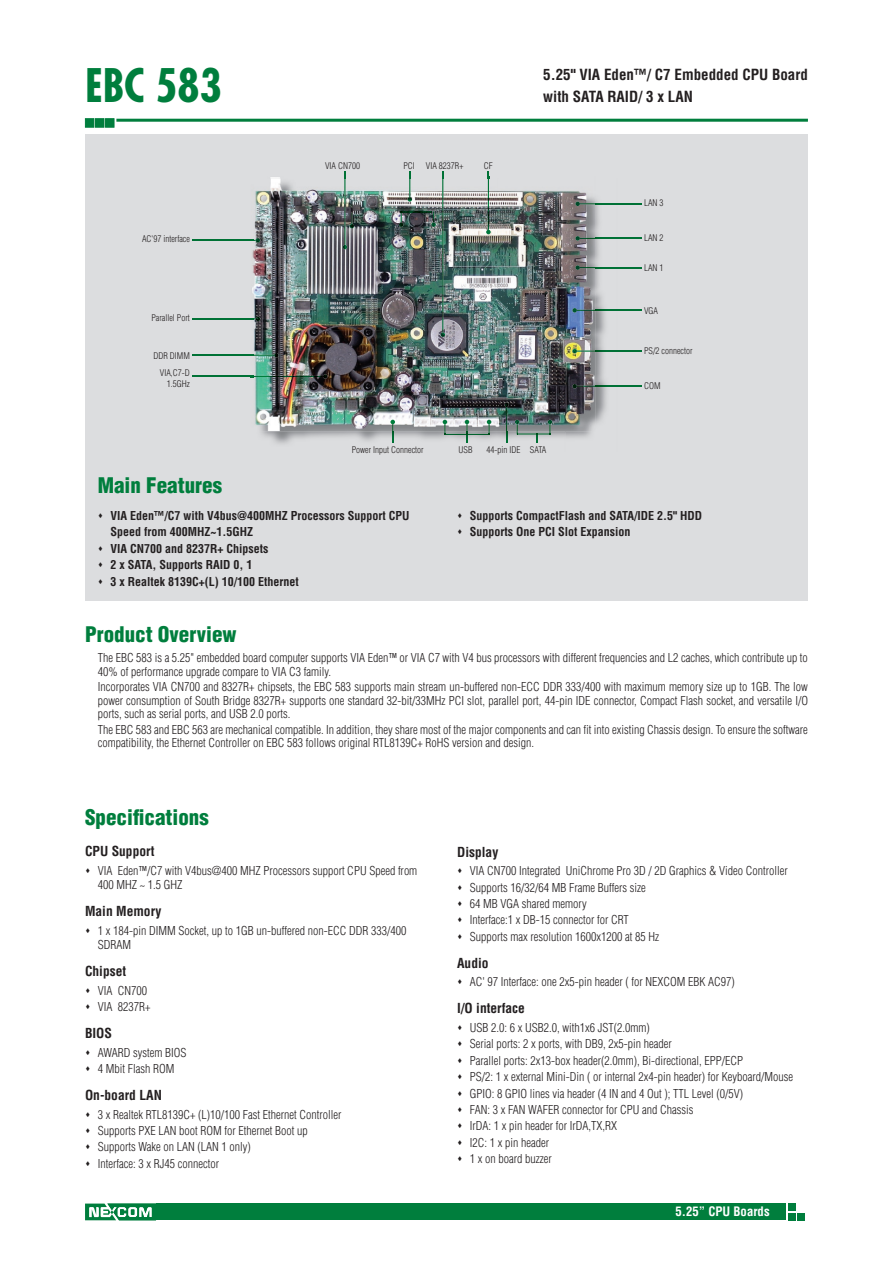
<style>
.page{position:relative;width:893px;height:1263px;background:#fff}
.page>*{position:absolute;margin:0;border:0;box-sizing:border-box;transform-origin:0 0}
.t1{font:700 condensed 45px "Futura";color:#007e3d}
.t2{font:900 condensed 21px "Helvetica";color:#007e3d}
.t3{font:700 condensed 15px/22.5px "Helvetica";color:#231f20}
.t4{font:700 condensed 13.5px "Helvetica";color:#231f20}
.t5{font:700 condensed 12.75px "Helvetica";color:#fff}
.t6{font:300 condensed 12px/16.4px "Helvetica";color:#231f20}
.t7{font:700 condensed 12px/16.5px "Helvetica";color:#231f20}
.t8{font:300 condensed 9px/10.4px "Helvetica";color:#231f20;text-align:right}
</style>
<div class="page">
<svg style="left:85px;top:1203px;width:71px;height:17px"></svg>
<div style="left:156px;top:1203px;width:630px;height:17px;background:#007e3d"></div>
<div style="left:788px;top:1203px;width:7px;height:7px;background:#007e3d"></div>
<div style="left:788px;top:1213px;width:7px;height:7px;background:#007e3d"></div>
<div style="left:797px;top:1213px;width:7px;height:7px;background:#007e3d"></div>
<div style="left:85px;top:135px;width:723px;height:466px;background:#dcdddf"></div>
<hr style="left:116px;top:119px;width:692px;height:3px;background:#007e3d">
<div style="left:85px;top:118px;width:9px;height:10px;background:#007e3d;border:1px solid #007e3d"></div>
<div style="left:95px;top:118px;width:9px;height:10px;background:#007e3d;border:1px solid #007e3d"></div>
<div style="left:105px;top:118px;width:9px;height:10px;background:#007e3d;border:1px solid #007e3d"></div>
<img style="left:566px;top:200px;width:41px;height:238px">
<img style="left:261px;top:431px;width:305px;height:13px">
<img style="left:251px;top:250px;width:3px;height:128px">
<img style="left:254px;top:179px;width:342px;height:252px">
<img style="left:344px;top:179px;width:1px;height:66px">
<svg style="left:343px;top:245px;width:4px;height:4px"></svg>
<svg style="left:350px;top:213px;width:4px;height:15px"></svg>
<svg style="left:399px;top:211px;width:37px;height:16px"></svg>
<svg style="left:408px;top:171px;width:4px;height:31px"></svg>
<img style="left:442px;top:179px;width:1px;height:153px">
<svg style="left:441px;top:332px;width:4px;height:5px"></svg>
<img style="left:488px;top:179px;width:1px;height:51px">
<svg style="left:486px;top:230px;width:5px;height:4px"></svg>
<svg style="left:572px;top:308px;width:70px;height:5px"></svg>
<svg style="left:575px;top:202px;width:67px;height:4px"></svg>
<svg style="left:575px;top:236px;width:67px;height:5px"></svg>
<hr style="left:618px;top:350px;width:23px;height:2px;background:#007135">
<img style="left:596px;top:350px;width:22px;height:2px">
<svg style="left:572px;top:349px;width:24px;height:4px"></svg>
<svg style="left:390px;top:420px;width:5px;height:23px"></svg>
<svg style="left:504px;top:403px;width:5px;height:40px"></svg>
<img style="left:517px;top:433px;width:33px;height:2px">
<svg style="left:515px;top:420px;width:4px;height:14px"></svg>
<svg style="left:548px;top:420px;width:4px;height:14px"></svg>
<hr style="left:192px;top:376px;width:59px;height:1px;background:#007135">
<img style="left:254px;top:376px;width:69px;height:1px">
<svg style="left:323px;top:374px;width:4px;height:5px"></svg>
<hr style="left:192px;top:355px;width:59px;height:1px;background:#007135">
<svg style="left:251px;top:353px;width:28px;height:4px"></svg>
<hr style="left:192px;top:318px;width:59px;height:1px;background:#007135">
<svg style="left:251px;top:317px;width:9px;height:4px"></svg>
<svg style="left:575px;top:265px;width:67px;height:5px"></svg>
<svg style="left:572px;top:384px;width:69px;height:4px"></svg>
<img style="left:447px;top:434px;width:40px;height:1px">
<svg style="left:487px;top:420px;width:4px;height:15px"></svg>
<svg style="left:465px;top:420px;width:4px;height:23px"></svg>
<svg style="left:443px;top:420px;width:4px;height:15px"></svg>
<hr style="left:192px;top:240px;width:59px;height:1px;background:#007135">
<svg style="left:251px;top:238px;width:9px;height:5px"></svg>
<h1 class="t1" style="left:85px;top:56px;width:138px">EBC 583</h1>
<p class="t8" style="left:142px;top:233px;width:49px">AC'97 interface</p>
<p class="t8" style="left:151px;top:313px;width:40px">Parallel Port</p>
<p class="t8" style="left:153px;top:350px;width:38px">DDR DIMM</p>
<p class="t8" style="left:160px;top:368px;width:31px">VIA,C7-D<br>1.5GHz</p>
<h2 class="t2" style="left:98px;top:472px;width:126px">Main Features</h2>
<p class="t8" style="left:325px;top:160px;width:36px">VIA CN700</p>
<p class="t8" style="left:403px;top:160px;width:13px">PCI</p>
<p class="t8" style="left:426px;top:160px;width:39px">VIA 8237R+</p>
<p class="t8" style="left:484px;top:160px;width:10px">CF</p>
<p class="t3" style="left:543px;top:63px;width:266px">5.25" VIA Eden™/ C7 Embedded CPU Board with SATA RAID/ 3 x LAN</p>
<p class="t8" style="left:644px;top:197px;width:21px">LAN 3</p>
<p class="t8" style="left:644px;top:233px;width:21px">LAN 2</p>
<p class="t8" style="left:644px;top:262px;width:21px">LAN 1</p>
<p class="t8" style="left:644px;top:305px;width:16px">VGA</p>
<p class="t8" style="left:644px;top:346px;width:50px">PS/2 connector</p>
<p class="t8" style="left:644px;top:381px;width:18px">COM</p>
<p class="t8" style="left:352px;top:445px;width:73px">Power Input Connector</p>
<p class="t8" style="left:486px;top:445px;width:61px">44-pin IDE SATA</p>
<p class="t8" style="left:459px;top:445px;width:16px">USB</p>
<p class="t7" style="left:111px;top:507px;width:301px">VIA Eden™/C7 with V4bus@400MHZ Processors Support CPU Speed from 400MHZ~1.5GHZ<br>VIA CN700 and 8237R+ Chipsets<br>2 x SATA, Supports RAID 0, 1<br>3 x Realtek 8139C+(L) 10/100 Ethernet</p>
<p class="t7" style="left:470px;top:507px;width:234px">Supports CompactFlash and SATA/IDE 2.5" HDD<br>Supports One PCI Slot Expansion</p>
<h2 class="t2" style="left:85px;top:621px;width:153px">Product Overview</h2>
<p class="t6" style="left:98px;top:651px;width:712px;line-height:13.5px">The EBC 583 is a 5.25" embedded board computer supports VIA Eden™ or VIA C7 with V4 bus processors with different frequencies and L2 caches, which contribute up to<br>40% of performance upgrade compare to VIA C3 family.</p>
<p class="t6" style="left:98px;top:680px;width:712px;line-height:13.5px;text-align:justify">Incorporates VIA CN700 and 8327R+ chipsets, the EBC 583 supports main stream un-buffered non-ECC DDR 333/400 with maximum memory size up to 1GB. The low power consumption of South Bridge 8327R+ supports one standard 32-bit/33MHz PCI slot, parallel port, 44-pin IDE connector, Compact Flash socket, and versatile I/O ports, such as serial ports, and USB 2.0 ports.</p>
<p class="t6" style="left:98px;top:723px;width:712px;line-height:13.5px">The EBC 583 and EBC 563 are mechanical compatible. In addition, they share most of the major components and can fit into existing Chassis design. To ensure the software compatibility, the Ethernet Controller on EBC 583 follows original RTL8139C+ RoHS version and design.</p>
<h2 class="t2" style="left:85px;top:804px;width:125px">Specifications</h2>
<p class="t4" style="left:85px;top:843px;width:71px">CPU Support</p>
<p class="t6" style="left:98px;top:863px;width:321px;line-height:14.2px">VIA Eden™/C7 with V4bus@400 MHZ Processors support CPU Speed from<br>400 MHZ ~ 1.5 GHZ</p>
<p class="t4" style="left:85px;top:903px;width:78px">Main Memory</p>
<p class="t6" style="left:98px;top:923px;width:310px;line-height:14.2px">1 x 184-pin DIMM Socket, up to 1GB un-buffered non-ECC DDR 333/400<br>SDRAM</p>
<p class="t4" style="left:85px;top:963px;width:43px">Chipset</p>
<p class="t6" style="left:98px;top:982px;width:54px">VIA CN700<br>VIA 8237R+</p>
<p class="t4" style="left:85px;top:1025px;width:29px">BIOS</p>
<p class="t6" style="left:98px;top:1044px;width:90px">AWARD system BIOS<br>4 Mbit Flash ROM</p>
<p class="t4" style="left:85px;top:1087px;width:78px">On-board LAN</p>
<p class="t6" style="left:98px;top:1106px;width:245px">3 x Realtek RTL8139C+ (L)10/100 Fast Ethernet Controller Supports PXE LAN boot ROM for Ethernet Boot up Supports Wake on LAN (LAN 1 only)<br>Interface: 3 x RJ45 connector</p>
<p class="t4" style="left:457px;top:843px;width:43px">Display</p>
<p class="t6" style="left:470px;top:862px;width:319px">VIA CN700 Integrated UniChrome Pro 3D / 2D Graphics &amp; Video Controller Supports 16/32/64 MB Frame Buffers size<br>64 MB VGA shared memory<br>Interface:1 x DB-15 connector for CRT<br>Supports max resolution 1600x1200 at 85 Hz</p>
<p class="t4" style="left:457px;top:955px;width:33px">Audio</p>
<p class="t6" style="left:470px;top:974px;width:266px">AC' 97 Interface: one 2x5-pin header ( for NEXCOM EBK AC97)</p>
<p class="t4" style="left:457px;top:1000px;width:69px">I/O interface</p>
<p class="t6" style="left:470px;top:1019px;width:325px">USB 2.0: 6 x USB2.0, with1x6 JST(2.0mm)<br>Serial ports: 2 x ports, with DB9, 2x5-pin header<br>Parallel ports: 2x13-box header(2.0mm), Bi-directional, EPP/ECP<br>PS/2: 1 x external Mini-Din ( or internal 2x4-pin header) for Keyboard/Mouse GPIO: 8 GPIO lines via header (4 IN and 4 Out ); TTL Level (0/5V)<br>FAN: 3 x FAN WAFER connector for CPU and Chassis<br>IrDA: 1 x pin header for IrDA,TX,RX<br>I2C: 1 x pin header<br>1 x on board buzzer</p>
<p class="t5" style="left:675px;top:1204px;width:96px">5.25” CPU Boards</p>
</div>
